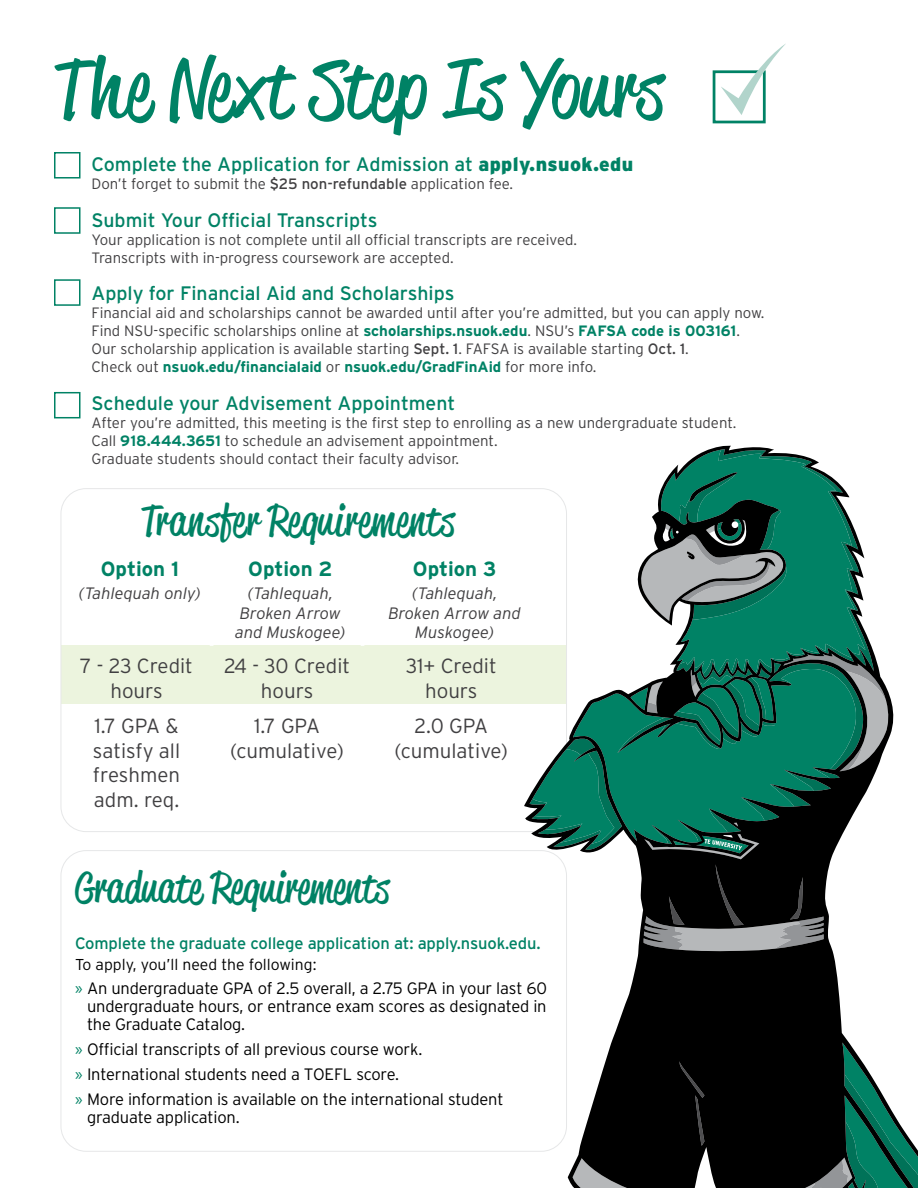
<style>
.page{position:relative;width:918px;height:1188px;background:#fff}
.page>*{position:absolute;margin:0;border:0;box-sizing:border-box;transform-origin:0 0}
.t1{font:81.9px "Reklame Script";letter-spacing:.015em;color:#008265;scale:1.1 1}
.t2{font:42.9px "Reklame Script";letter-spacing:.02em;color:#008265;scale:1.1 1}
.t3{font:42.9px "Reklame Script";color:#008265;scale:1.1 1}
.t4{font:300 20.55px/24.6px "Interstate";color:#414042;text-align:center}
.t5{font:700 20.55px "Interstate";color:#008265}
.t6{font:19.5px "Interstate";color:#008265}
.t7{font:300 16.5px/18px "Interstate";letter-spacing:-.01em;color:#000;text-align:justify}
.t8{font:italic 300 16.5px/19.8px "Interstate";color:#414042;text-align:center}
.t9{font:16.5px "Interstate";letter-spacing:-.01em;color:#008265}
.t10{font:300 15.75px "Interstate";color:#000}
.t11{font:300 15px/18px "Interstate";color:#414042}
.s1{font-size:18px;color:#fff}
.s2{font-weight:900}
.s3{font-weight:400}
.s4{font-weight:700;color:#008265}
.s5{font-family:"Myriad Pro";font-weight:400;font-size:18px;color:#008265}
</style>
<div class="page">
<div style="left:61px;top:645px;width:505px;height:59px;background:#ecf4de"></div>
<hr style="left:210px;top:552px;width:3px;height:94px;background:#fff">
<hr style="left:361px;top:552px;width:3px;height:94px;background:#fff">
<div style="left:54px;top:152px;width:27px;height:27px;background:#fff;border:2px solid #008265"></div>
<div style="left:54px;top:207px;width:27px;height:27px;background:#fff;border:2px solid #008265"></div>
<div style="left:54px;top:279px;width:27px;height:27px;background:#fff;border:2px solid #008265"></div>
<div style="left:54px;top:392px;width:27px;height:26px;background:#fff;border:2px solid #008265"></div>
<div style="left:713px;top:70px;width:53px;height:53px;background:#fff;border:3px solid #008265"></div>
<svg style="left:721px;top:44px;width:65px;height:71px"></svg>
<svg style="left:495px;top:445px;width:423px;height:743px"></svg>
<svg style="left:530px;top:448px;width:360px;height:505px"></svg>
<h2 class="t1" style="left:54px;top:33px;width:556px">The Next Step Is Yours</h2>
<p class="t6" style="left:74px;top:152px;width:561px"><span class="s1">•</span> Complete the Application for Admission at <span class="s2">apply.nsuok.edu</span></p>
<p class="t11" style="left:92px;top:174px;width:423px">Don’t forget to submit the <span class="s3">$25 non-refundable</span> application fee.</p>
<p class="t6" style="left:74px;top:208px;width:305px"><span class="s1">•</span> Submit Your Official Transcripts</p>
<p class="t11" style="left:92px;top:230px;width:487px">Your application is not complete until all official transcripts are received.<br>Transcripts with in-progress coursework are accepted.</p>
<p class="t6" style="left:74px;top:282px;width:382px"><span class="s1">•</span> Apply for Financial Aid and Scholarships</p>
<p class="t11" style="left:92px;top:304px;width:675px">Financial aid and scholarships cannot be awarded until after you’re admitted, but you can apply now.<br>Find NSU-specific scholarships online at <span class="s4">scholarships.nsuok.edu</span>. NSU’s <span class="s4">FAFSA code is 003161</span>.<br>Our scholarship application is available starting <span class="s3">Sept. 1</span>. FAFSA is available starting <span class="s3">Oct. 1</span>.<br>Check out <span class="s4">nsuok.edu/financialaid</span> or <span class="s4">nsuok.edu/GradFinAid</span> for more info.</p>
<p class="t6" style="left:74px;top:391px;width:383px"><span class="s1">•</span> Schedule your Advisement Appointment</p>
<p class="t11" style="left:92px;top:414px;width:646px">After you’re admitted, this meeting is the first step to enrolling as a new undergraduate student.<br>Call <span class="s4">918.444.3651</span> to schedule an advisement appointment.<br>Graduate students should contact their faculty advisor.</p>
<h3 class="t2" style="left:141px;top:491px;width:287px">Transfer Requirements</h3>
<h4 class="t5" style="left:101px;top:556px;width:80px">Option 1</h4>
<h4 class="t8" style="left:79px;top:583px;width:123px">(Tahlequah only)</h4>
<h4 class="t5" style="left:248px;top:556px;width:86px">Option 2</h4>
<h4 class="t8" style="left:235px;top:583px;width:112px">(Tahlequah,<br>Broken Arrow and Muskogee)</h4>
<h4 class="t5" style="left:413px;top:556px;width:85px">Option 3</h4>
<h4 class="t8" style="left:388px;top:583px;width:134px">(Tahlequah,<br>Broken Arrow and<br>Muskogee)</h4>
<p class="t4" style="left:80px;top:654px;width:114px">7 - 23 Credit hours</p>
<p class="t4" style="left:224px;top:654px;width:128px">24 - 30 Credit hours</p>
<p class="t4" style="left:406px;top:654px;width:92px">31+ Credit hours</p>
<p class="t4" style="left:93px;top:713px;width:89px;text-align:justify">1.7 GPA &amp; satisfy all freshmen adm. req.</p>
<p class="t4" style="left:230px;top:713px;width:115px">1.7 GPA (cumulative)</p>
<p class="t4" style="left:395px;top:713px;width:115px">2.0 GPA (cumulative)</p>
<h3 class="t3" style="left:75px;top:858px;width:287px">Graduate Requirements</h3>
<p class="t9" style="left:75px;top:933px;width:467px">Complete the graduate college application at: apply.nsuok.edu.</p>
<p class="t10" style="left:75px;top:954px;width:243px">To apply, you’ll need the following:</p>
<p class="t7" style="left:87px;top:979px;width:462px;text-indent:-12px"><span class="s5">»</span> An undergraduate GPA of 2.5 overall, a 2.75 GPA in your last 60 undergraduate hours, or entrance exam scores as designated in the Graduate Catalog.</p>
<p class="t7" style="left:75px;top:1040px;width:349px"><span class="s5">»</span> Official transcripts of all previous course work.</p>
<p class="t7" style="left:75px;top:1065px;width:326px"><span class="s5">»</span> International students need a TOEFL score.</p>
<p class="t7" style="left:87px;top:1090px;width:418px;text-indent:-12px"><span class="s5">»</span> More information is available on the international student graduate application.</p>
</div>
